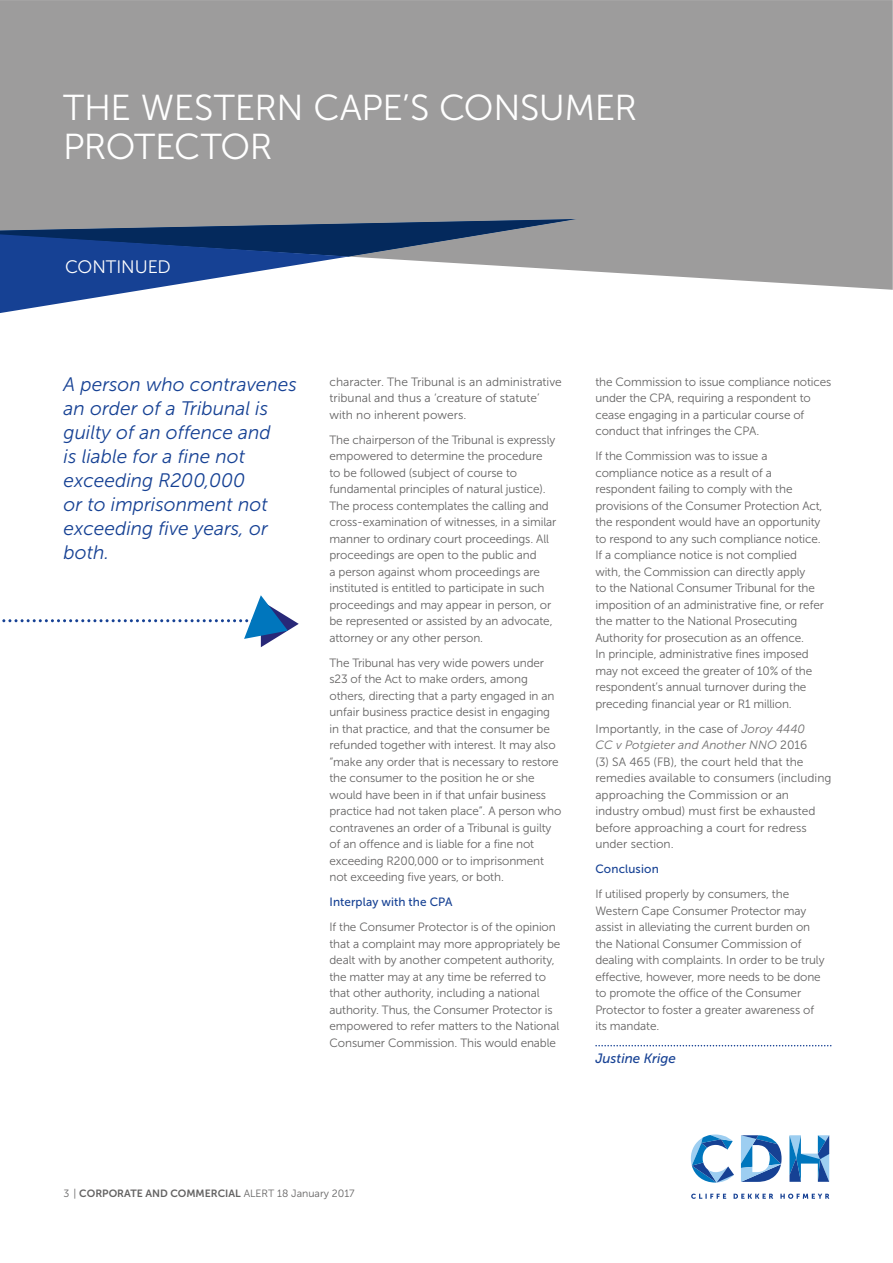
<style>
.page{position:relative;width:893px;height:1263px;background:#fff}
.page>*{position:absolute;margin:0;border:0;box-sizing:border-box;transform-origin:0 0}
.t1{font:36px/39px "Museo Sans 300";letter-spacing:-.01em;color:#fff}
.t2{font:italic 19.5px/24px "Museo Sans 300";color:#164194}
.t3{font:18px "Museo Sans 300";letter-spacing:-.005em;color:#fff}
.t4{font:italic 13.5px "Museo Sans 500";color:#164194}
.t5{font:12px/16.5px "Museo Sans 300";letter-spacing:-.01em;color:#646363}
.t6{font:12px "Museo Sans 500";letter-spacing:.01em;color:#164194}
.t7{font:10.5px "Museo Sans 700";color:#646363}
.s1{font-style:italic;color:#706f6f}
.s2{font-family:"Museo Sans 300"}
</style>
<div class="page">
<div style="left:0;top:0;width:892px;height:290px;background:#9d9c9c"></div>
<svg style="left:0;top:217px;width:576px;height:96px"></svg>
<svg style="left:691px;top:1194px;width:138px;height:5px"></svg>
<svg style="left:789px;top:1135px;width:40px;height:47px"></svg>
<svg style="left:691px;top:1135px;width:43px;height:48px"></svg>
<svg style="left:741px;top:1135px;width:40px;height:47px"></svg>
<svg style="left:595px;top:1045px;width:236px;height:1px"></svg>
<svg style="left:2px;top:595px;width:297px;height:52px"></svg>
<h1 class="t1" style="left:63px;top:92px;width:575px">THE WESTERN CAPE’S CONSUMER<br>PROTECTOR</h1>
<h3 class="t3" style="left:65px;top:260px;width:107px">CONTINUED</h3>
<h2 class="t2" style="left:64px;top:374px;width:235px">A person who contravenes an order of a Tribunal is guilty of an offence and<br>is liable for a fine not exceeding R200,000<br>or to imprisonment not exceeding five years, or both.</h2>
<p class="t5" style="left:329px;top:375px;width:234px">character. The Tribunal is an administrative tribunal and thus a ‘creature of statute’ with no inherent powers.</p>
<p class="t5" style="left:329px;top:433px;width:228px">The chairperson of the Tribunal is expressly empowered to determine the procedure to be followed (subject of course to fundamental principles of natural justice).<br>The process contemplates the calling and cross-examination of witnesses, in a similar manner to ordinary court proceedings. All proceedings are open to the public and<br>a person against whom proceedings are instituted is entitled to participate in such proceedings and may appear in person, or be represented or assisted by an advocate, attorney or any other person.</p>
<p class="t5" style="left:329px;top:656px;width:233px">The Tribunal has very wide powers under s23 of the Act to make orders, among others, directing that a party engaged in an unfair business practice desist in engaging in that practice, and that the consumer be refunded together with interest. It may also “make any order that is necessary to restore the consumer to the position he or she would have been in if that unfair business practice had not taken place”. A person who contravenes an order of a Tribunal is guilty of an offence and is liable for a fine not exceeding R200,000 or to imprisonment not exceeding five years, or both.</p>
<p class="t6" style="left:329px;top:898px;width:124px">Interplay with the CPA</p>
<p class="t5" style="left:329px;top:920px;width:232px">If the Consumer Protector is of the opinion that a complaint may more appropriately be dealt with by another competent authority, the matter may at any time be referred to that other authority, including a national authority. Thus, the Consumer Protector is empowered to refer matters to the National Consumer Commission. This would enable</p>
<p class="t5" style="left:595px;top:375px;width:237px">the Commission to issue compliance notices under the CPA, requiring a respondent to cease engaging in a particular course of conduct that infringes the CPA.</p>
<p class="t5" style="left:595px;top:449px;width:230px">If the Commission was to issue a compliance notice as a result of a respondent failing to comply with the provisions of the Consumer Protection Act, the respondent would have an opportunity to respond to any such compliance notice.<br>If a compliance notice is not complied with, the Commission can directly apply<br>to the National Consumer Tribunal for the imposition of an administrative fine, or refer the matter to the National Prosecuting Authority for prosecution as an offence.<br>In principle, administrative fines imposed may not exceed the greater of 10% of the respondent’s annual turnover during the preceding financial year or R1 million.</p>
<p class="t5" style="left:595px;top:722px;width:237px">Importantly, in the case of <span class="s1">Joroy 4440<br>CC v Potgieter and Another NNO</span> 2016<br>(3) SA 465 (FB), the court held that the remedies available to consumers (including approaching the Commission or an industry ombud) must first be exhausted before approaching a court for redress under section.</p>
<p class="t6" style="left:595px;top:865px;width:65px">Conclusion</p>
<p class="t5" style="left:595px;top:887px;width:231px">If utilised properly by consumers, the Western Cape Consumer Protector may assist in alleviating the current burden on the National Consumer Commission of dealing with complaints. In order to be truly effective, however, more needs to be done to promote the office of the Consumer Protector to foster a greater awareness of its mandate.</p>
<p class="t4" style="left:595px;top:1054px;width:82px">Justine Krige</p>
<p class="t7" style="left:64px;top:1189px;width:293px"><span class="s2">3 |</span> CORPORATE AND COMMERCIAL <span class="s2">ALERT 18 January 2017</span></p>
</div>
